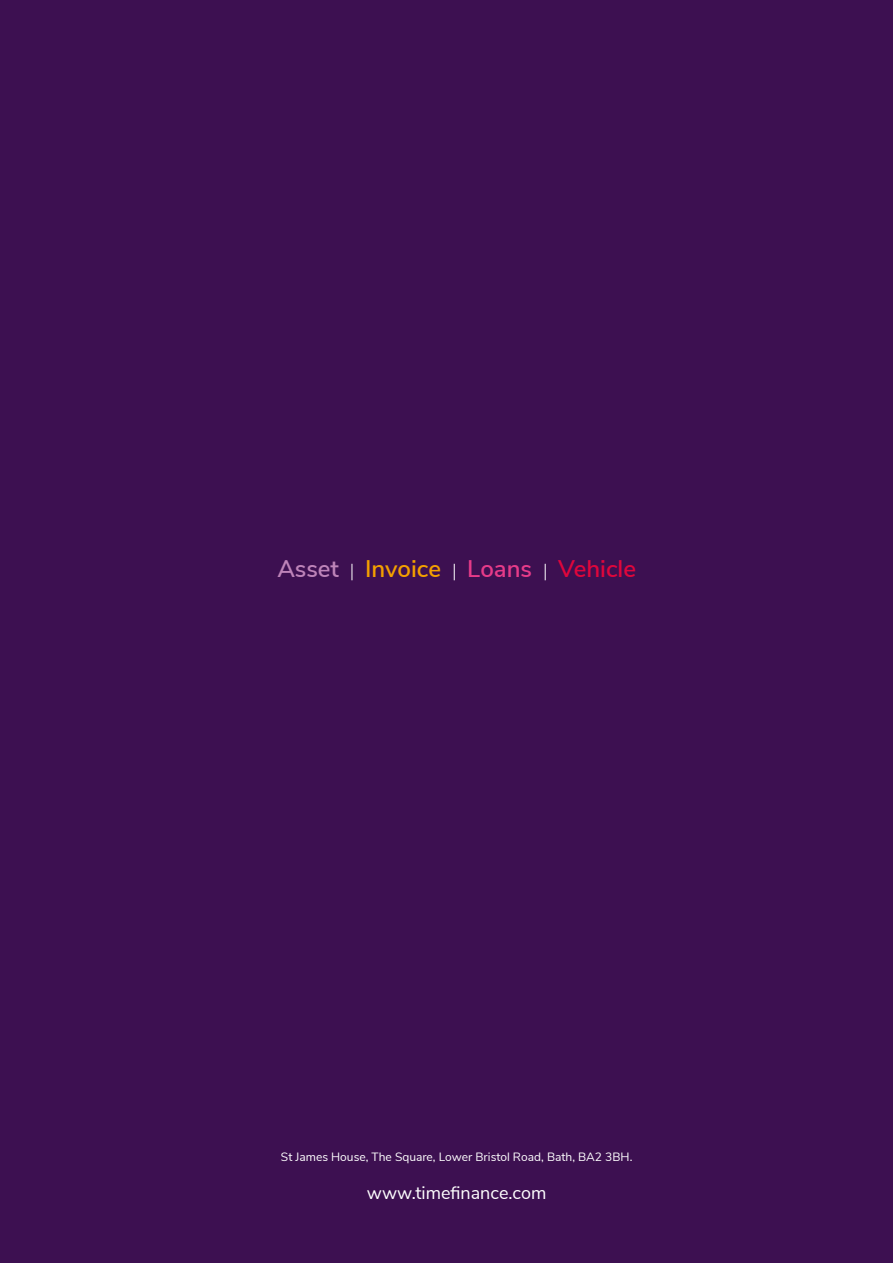
<style>
.page{position:relative;width:893px;height:1263px;background:#3d1051}
.page>*{position:absolute;margin:0;border:0;box-sizing:border-box;transform-origin:0 0}
.t1{font:600 24px "Nunito Sans";color:#f4a000}
.t2{font:18px "Nunito Sans";color:#fff}
.t3{font:12px "Nunito Sans";color:#fff}
.s1{color:#be84b9}
.s2{color:#e73b89}
.s3{color:#df063c}
</style>
<div class="page">
<svg style="left:352px;top:564px;width:1px;height:16px"></svg>
<svg style="left:454px;top:564px;width:1px;height:16px"></svg>
<svg style="left:545px;top:564px;width:1px;height:16px"></svg>
<h1 class="t1" style="left:277px;top:551px;width:360px"><span class="s1">Asset</span> Invoice <span class="s2">Loans</span> <span class="s3">Vehicle</span></h1>
<p class="t3" style="left:281px;top:1148px;width:353px">St James House, The Square, Lower Bristol Road, Bath, BA2 3BH.</p>
<h2 class="t2" style="left:367px;top:1180px;width:181px">www.timefinance.com</h2>
</div>
